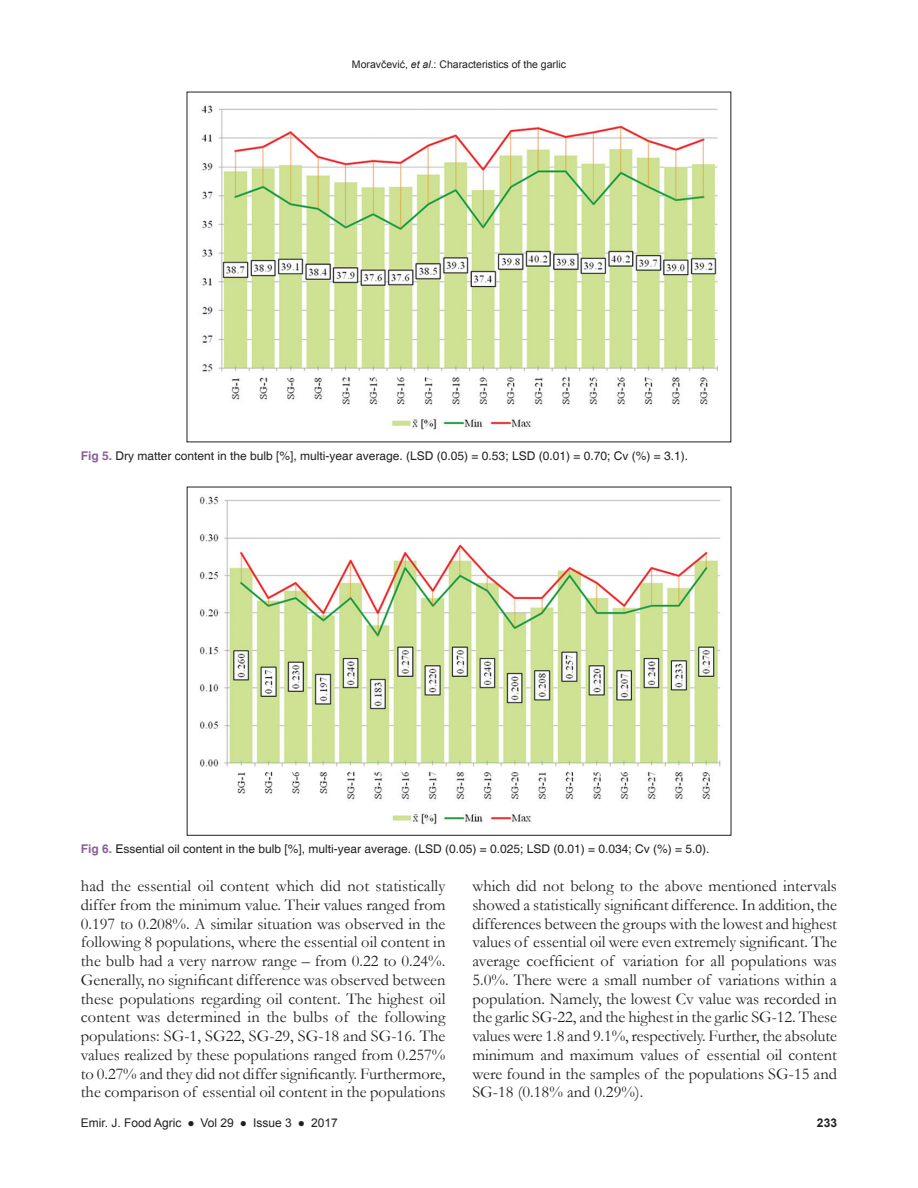
<style>
.page{position:relative;width:918px;height:1188px;background:#fff}
.page>*{position:absolute;margin:0;border:0;box-sizing:border-box;transform-origin:0 0}
.TX{font:16.5px/18.8px "Garamond";color:#231f20;text-align:justify}
.FGC{font:12px "Helvetica";color:#231f20}
.t1{font:12px "Arial";color:#231f20}
.t2{font:700 12px "Arial";color:#231f20}
.t3{font:10.5px "Arial";color:#231f20}
.s1{font-style:italic}
.s2{font-weight:700;color:#8a5f9d}
</style>
<div class="page">
<img style="left:201px;top:105px;width:517px;height:325px">
<img style="left:199px;top:496px;width:522px;height:329px">
<p class="t3" style="left:352px;top:57px;width:216px">Moravčević, <span class="s1">et al</span>.: Characteristics of the garlic</p>
<p class="FGC" style="left:81px;top:449px;width:609px"><span class="s2">Fig 5.</span> Dry matter content in the bulb [%], multi-year average. (LSD (0.05) = 0.53; LSD (0.01) = 0.70; Cv (%) = 3.1).</p>
<p class="FGC" style="left:81px;top:842px;width:630px"><span class="s2">Fig 6.</span> Essential oil content in the bulb [%], multi-year average. (LSD (0.05) = 0.025; LSD (0.01) = 0.034; Cv (%) = 5.0).</p>
<p class="TX" style="left:81px;top:876px;width:366px">had the essential oil content which did not statistically differ from the minimum value. Their values ranged from 0.197 to 0.208%. A similar situation was observed in the following 8 populations, where the essential oil content in the bulb had a very narrow range – from 0.22 to 0.24%.<br>Generally, no significant difference was observed between these populations regarding oil content. The highest oil content was determined in the bulbs of the following populations: SG-1, SG22, SG-29, SG-18 and SG-16. The values realized by these populations ranged from 0.257% to 0.27% and they did not differ significantly. Furthermore, the comparison of essential oil content in the populations</p>
<p class="TX" style="left:472px;top:876px;width:366px">which did not belong to the above mentioned intervals showed a statistically significant difference. In addition, the differences between the groups with the lowest and highest values of essential oil were even extremely significant. The average coefficient of variation for all populations was 5.0%. There were a small number of variations within a population. Namely, the lowest Cv value was recorded in the garlic SG-22, and the highest in the garlic SG-12. These values were 1.8 and 9.1%, respectively. Further, the absolute minimum and maximum values of essential oil content were found in the samples of the populations SG-15 and SG-18 (0.18% and 0.29%).</p>
<p class="t1" style="left:81px;top:1114px;width:259px">Emir. J. Food Agric ● Vol 29 ● Issue 3 ● 2017</p>
<p class="t2" style="left:817px;top:1114px;width:22px">233</p>
</div>
